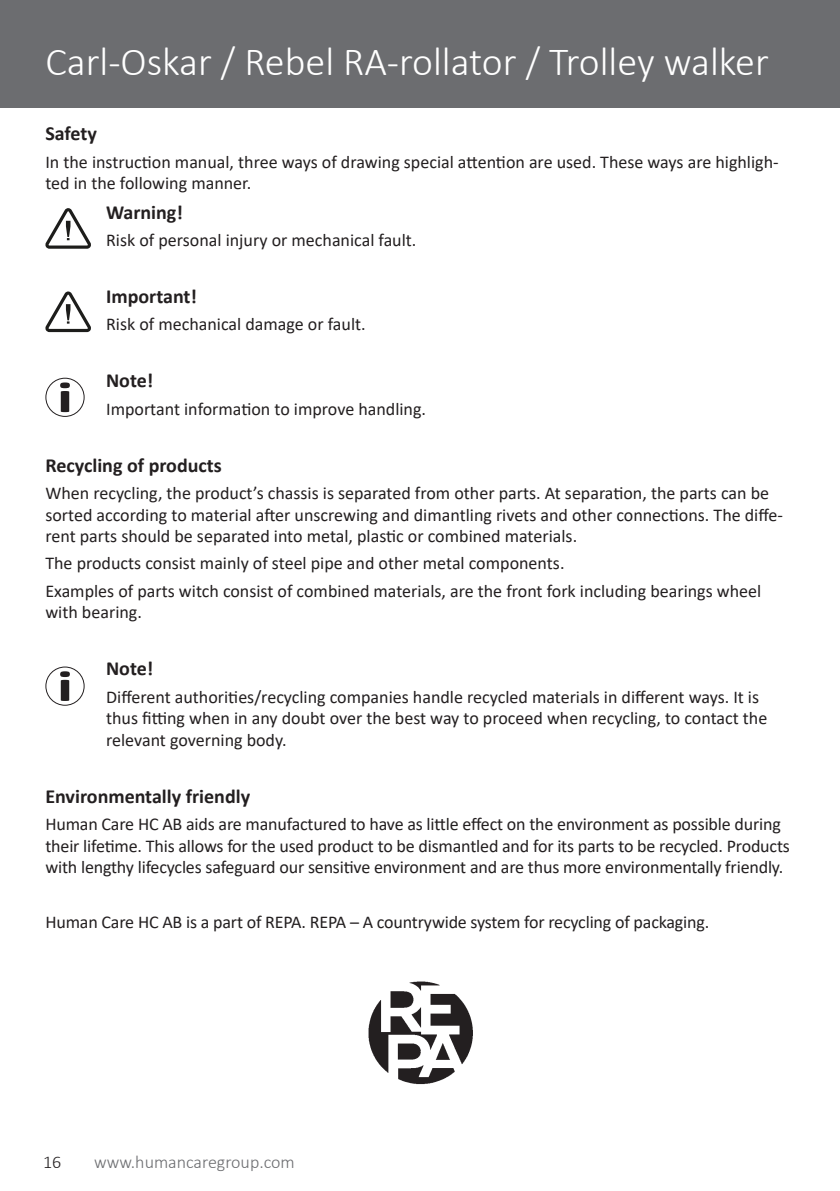
<style>
.page{position:relative;width:840px;height:1191px;background:#fff}
.page>*{position:absolute;margin:0;border:0;box-sizing:border-box;transform-origin:0 0}
.t1{font:300 40px "Calibri";color:#fff}
.Body_Headline{font:700 20px "Calibri";color:#231f20}
.Body_text{font:18px/21.6px "Calibri";color:#231f20}
.t2{font:300 18px "Calibri";color:#6c6d70}
.t3{font:300 18px "Calibri";color:#231f20}
</style>
<div class="page">
<div style="left:0;top:0;width:839px;height:108px;background:#6c6d70"></div>
<svg style="left:45px;top:208px;width:46px;height:41px"></svg>
<svg style="left:45px;top:291px;width:46px;height:41px"></svg>
<svg style="left:60px;top:382px;width:10px;height:30px"></svg>
<div style="left:45px;top:378px;width:40px;height:39px;border:1px solid #231f20;border-radius:50%"></div>
<svg style="left:60px;top:671px;width:10px;height:30px"></svg>
<div style="left:45px;top:666px;width:40px;height:39px;border:1px solid #231f20;border-radius:50%"></div>
<img style="left:368px;top:981px;width:105px;height:104px">
<h1 class="t1" style="left:45px;top:37px;width:724px">Carl-Oskar / Rebel RA-rollator / Trolley walker</h1>
<p class="Body_Headline" style="left:45px;top:120px;width:53px">Safety</p>
<p class="Body_text" style="left:45px;top:150px;width:734px">In the instruction manual, three ways of drawing special attention are used. These ways are highligh&shy;ted in the following manner.</p>
<p class="Body_Headline" style="left:106px;top:198px;width:78px">Warning!</p>
<p class="Body_text" style="left:106px;top:229px;width:312px">Risk of personal injury or mechanical fault.</p>
<p class="Body_Headline" style="left:106px;top:282px;width:92px">Important!</p>
<p class="Body_text" style="left:106px;top:313px;width:261px">Risk of mechanical damage or fault.</p>
<p class="Body_Headline" style="left:106px;top:366px;width:49px">Note!</p>
<p class="Body_text" style="left:106px;top:397px;width:321px">Important information to improve handling.</p>
<p class="Body_Headline" style="left:45px;top:451px;width:178px">Recycling of products</p>
<p class="Body_text" style="left:45px;top:481px;width:738px">When recycling, the product’s chassis is separated from other parts. At separation, the parts can be sorted according to material after unscrewing and dimantling rivets and other connections. The diffe&shy;rent parts should be separated into metal, plastic or combined materials.</p>
<p class="Body_text" style="left:45px;top:552px;width:520px">The products consist mainly of steel pipe and other metal components.</p>
<p class="Body_text" style="left:45px;top:579px;width:717px">Examples of parts witch consist of combined materials, are the front fork including bearings wheel with bearing.</p>
<p class="Body_Headline" style="left:106px;top:654px;width:49px">Note!</p>
<p class="Body_text" style="left:106px;top:685px;width:662px">Different authorities/recycling companies handle recycled materials in different ways. It is thus fitting when in any doubt over the best way to proceed when recycling, to contact the relevant governing body.</p>
<p class="Body_Headline" style="left:45px;top:782px;width:206px">Environmentally friendly</p>
<p class="Body_text" style="left:45px;top:812px;width:745px">Human Care HC AB aids are manufactured to have as little effect on the environment as possible during their lifetime. This allows for the used product to be dismantled and for its parts to be recycled. Products with lengthy lifecycles safeguard our sensitive environment and are thus more environmentally friendly.</p>
<p class="Body_text" style="left:45px;top:910px;width:665px">Human Care HC AB is a part of REPA. REPA – A countrywide system for recycling of packaging.</p>
<p class="t3" style="left:43px;top:1151px;width:20px">16</p>
<p class="t2" style="left:94px;top:1151px;width:202px">www.humancaregroup.com</p>
</div>
